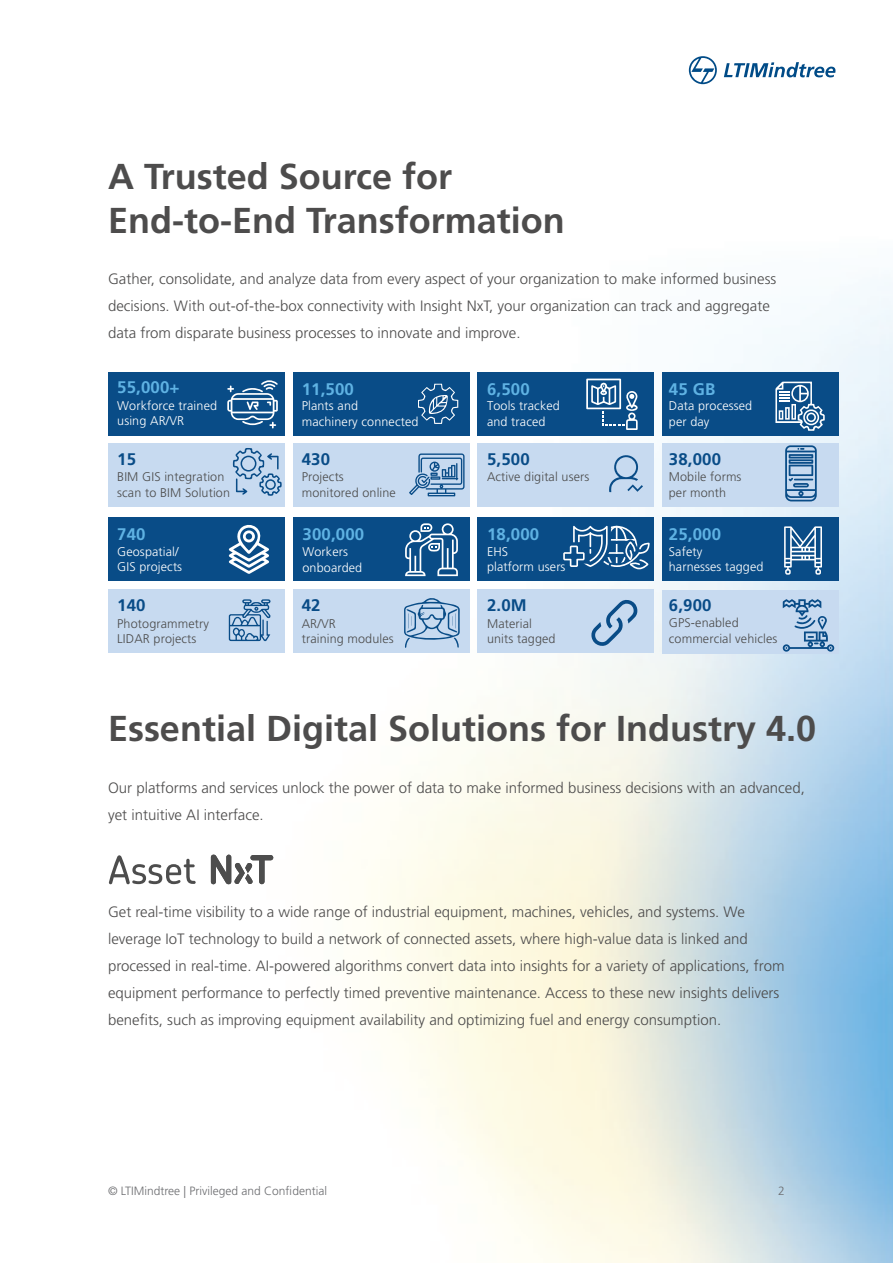
<style>
.page{position:relative;width:893px;height:1263px;background:#fff}
.page>*{position:absolute;margin:0;border:0;box-sizing:border-box;transform-origin:0 0}
.t1{font:700 36px/43.5px "Frutiger LT Pro";color:#4d4c4c}
.t2{font:700 16.8px "Frutiger LT Pro";letter-spacing:.01em;color:#5fb2e3}
.t3{font:700 16.8px "Frutiger LT Pro";letter-spacing:.01em;color:#094c87}
.t4{font:300 15px/27px "Frutiger LT Pro";color:#4d4c4c}
.t5{font:300 12.6px/15.8px "Frutiger LT Pro";letter-spacing:.01em;color:#4c4c4c}
.t6{font:300 12.6px/15.8px "Frutiger LT Pro";letter-spacing:.01em;color:#fff}
.t7{font:300 12px "Frutiger LT Pro";color:#6c6d70}
</style>
<div class="page">
<img style="left:108px;top:68px;width:785px;height:1195px">
<svg style="left:689px;top:56px;width:28px;height:28px"></svg>
<svg style="left:724px;top:62px;width:111px;height:15px"></svg>
<div style="left:108px;top:372px;width:176px;height:64px;background:#094c87"></div>
<div style="left:293px;top:372px;width:176px;height:64px;background:#094c87"></div>
<div style="left:478px;top:372px;width:176px;height:64px;background:#094c87"></div>
<div style="left:663px;top:372px;width:176px;height:64px;background:#094c87"></div>
<div style="left:108px;top:443px;width:176px;height:63px;background:#c7daf0"></div>
<div style="left:293px;top:443px;width:176px;height:63px;background:#c7daf0"></div>
<div style="left:478px;top:443px;width:176px;height:63px;background:#c7daf0"></div>
<div style="left:663px;top:443px;width:176px;height:63px;background:#c7daf0"></div>
<div style="left:108px;top:518px;width:176px;height:63px;background:#094c87"></div>
<div style="left:293px;top:518px;width:176px;height:63px;background:#094c87"></div>
<div style="left:478px;top:518px;width:176px;height:63px;background:#094c87"></div>
<div style="left:663px;top:518px;width:176px;height:63px;background:#094c87"></div>
<div style="left:108px;top:589px;width:176px;height:64px;background:#c7daf0"></div>
<div style="left:293px;top:589px;width:176px;height:64px;background:#c7daf0"></div>
<div style="left:478px;top:589px;width:176px;height:64px;background:#c7daf0"></div>
<div style="left:663px;top:590px;width:176px;height:64px;background:#c7daf0"></div>
<svg style="left:418px;top:384px;width:40px;height:40px"></svg>
<svg style="left:586px;top:379px;width:52px;height:51px"></svg>
<svg style="left:775px;top:382px;width:50px;height:49px"></svg>
<svg style="left:233px;top:448px;width:49px;height:48px"></svg>
<svg style="left:409px;top:453px;width:56px;height:43px"></svg>
<svg style="left:609px;top:455px;width:34px;height:37px"></svg>
<svg style="left:785px;top:445px;width:32px;height:56px"></svg>
<svg style="left:228px;top:525px;width:41px;height:49px"></svg>
<svg style="left:405px;top:523px;width:53px;height:53px"></svg>
<svg style="left:563px;top:525px;width:87px;height:45px"></svg>
<svg style="left:784px;top:526px;width:38px;height:49px"></svg>
<svg style="left:229px;top:599px;width:42px;height:42px"></svg>
<svg style="left:404px;top:598px;width:56px;height:50px"></svg>
<svg style="left:227px;top:380px;width:51px;height:48px"></svg>
<svg style="left:591px;top:600px;width:47px;height:46px"></svg>
<svg style="left:783px;top:599px;width:51px;height:53px"></svg>
<svg style="left:211px;top:855px;width:62px;height:29px"></svg>
<svg style="left:109px;top:855px;width:87px;height:29px"></svg>
<p class="t1" style="left:108px;top:155px;width:458px">A Trusted Source for<br>End-to-End Transformation</p>
<p class="t4" style="left:108px;top:266px;width:670px">Gather, consolidate, and analyze data from every aspect of your organization to make informed business decisions. With out-of-the-box connectivity with Insight NxT, your organization can track and aggregate data from disparate business processes to innovate and improve.</p>
<p class="t2" style="left:117px;top:377px;width:64px">55,000+</p>
<p class="t2" style="left:302px;top:379px;width:54px">11,500</p>
<p class="t6" style="left:302px;top:398px;width:118px">Plants and<br>machinery connected</p>
<p class="t6" style="left:117px;top:397px;width:101px">Workforce trained using AR/VR</p>
<p class="t3" style="left:117px;top:449px;width:20px">15</p>
<p class="t5" style="left:117px;top:469px;width:114px">BIM GIS integration scan to BIM Solution</p>
<p class="t2" style="left:117px;top:524px;width:30px">740</p>
<p class="t6" style="left:117px;top:543px;width:66px">Geospatial/<br>GIS projects</p>
<p class="t3" style="left:117px;top:595px;width:30px">140</p>
<p class="t5" style="left:117px;top:615px;width:93px">Photogrammetry<br>LIDAR projects</p>
<p class="t3" style="left:302px;top:449px;width:30px">430</p>
<p class="t5" style="left:302px;top:469px;width:95px">Projects monitored online</p>
<p class="t2" style="left:302px;top:524px;width:63px">300,000</p>
<p class="t6" style="left:302px;top:544px;width:61px">Workers onboarded</p>
<p class="t3" style="left:302px;top:595px;width:20px">42</p>
<p class="t5" style="left:302px;top:615px;width:93px">AR/VR<br>training modules</p>
<p class="t2" style="left:487px;top:379px;width:44px">6,500</p>
<p class="t6" style="left:487px;top:398px;width:74px">Tools tracked and traced</p>
<p class="t3" style="left:487px;top:449px;width:44px">5,500</p>
<p class="t5" style="left:487px;top:469px;width:104px">Active digital users</p>
<p class="t2" style="left:487px;top:524px;width:54px">18,000</p>
<p class="t6" style="left:487px;top:543px;width:23px">EHS</p>
<p class="t6" style="left:487px;top:559px;width:80px">platform users</p>
<p class="t3" style="left:487px;top:595px;width:41px">2.0M</p>
<p class="t5" style="left:487px;top:615px;width:70px">Material units tagged</p>
<p class="t2" style="left:669px;top:379px;width:48px">45 GB</p>
<p class="t6" style="left:669px;top:398px;width:85px">Data processed per day</p>
<p class="t3" style="left:669px;top:449px;width:54px">38,000</p>
<p class="t5" style="left:669px;top:469px;width:74px">Mobile forms per month</p>
<p class="t2" style="left:669px;top:524px;width:54px">25,000</p>
<p class="t6" style="left:669px;top:543px;width:96px">Safety<br>harnesses tagged</p>
<p class="t3" style="left:669px;top:595px;width:44px">6,900</p>
<p class="t5" style="left:669px;top:615px;width:110px">GPS-enabled commercial vehicles</p>
<p class="t1" style="left:108px;top:707px;width:710px">Essential Digital Solutions for Industry 4.0</p>
<p class="t4" style="left:108px;top:774px;width:698px">Our platforms and services unlock the power of data to make informed business decisions with an advanced, yet intuitive AI interface.</p>
<p class="t4" style="left:108px;top:898px;width:678px">Get real-time visibility to a wide range of industrial equipment, machines, vehicles, and systems. We leverage IoT technology to build a network of connected assets, where high-value data is linked and processed in real-time. AI-powered algorithms convert data into insights for a variety of applications, from equipment performance to perfectly timed preventive maintenance. Access to these new insights delivers benefits, such as improving equipment availability and optimizing fuel and energy consumption.</p>
<p class="t7" style="left:108px;top:1184px;width:220px">© LTIMindtree | Privileged and Confidential</p>
<p class="t7" style="left:778px;top:1184px;width:8px">2</p>
</div>
